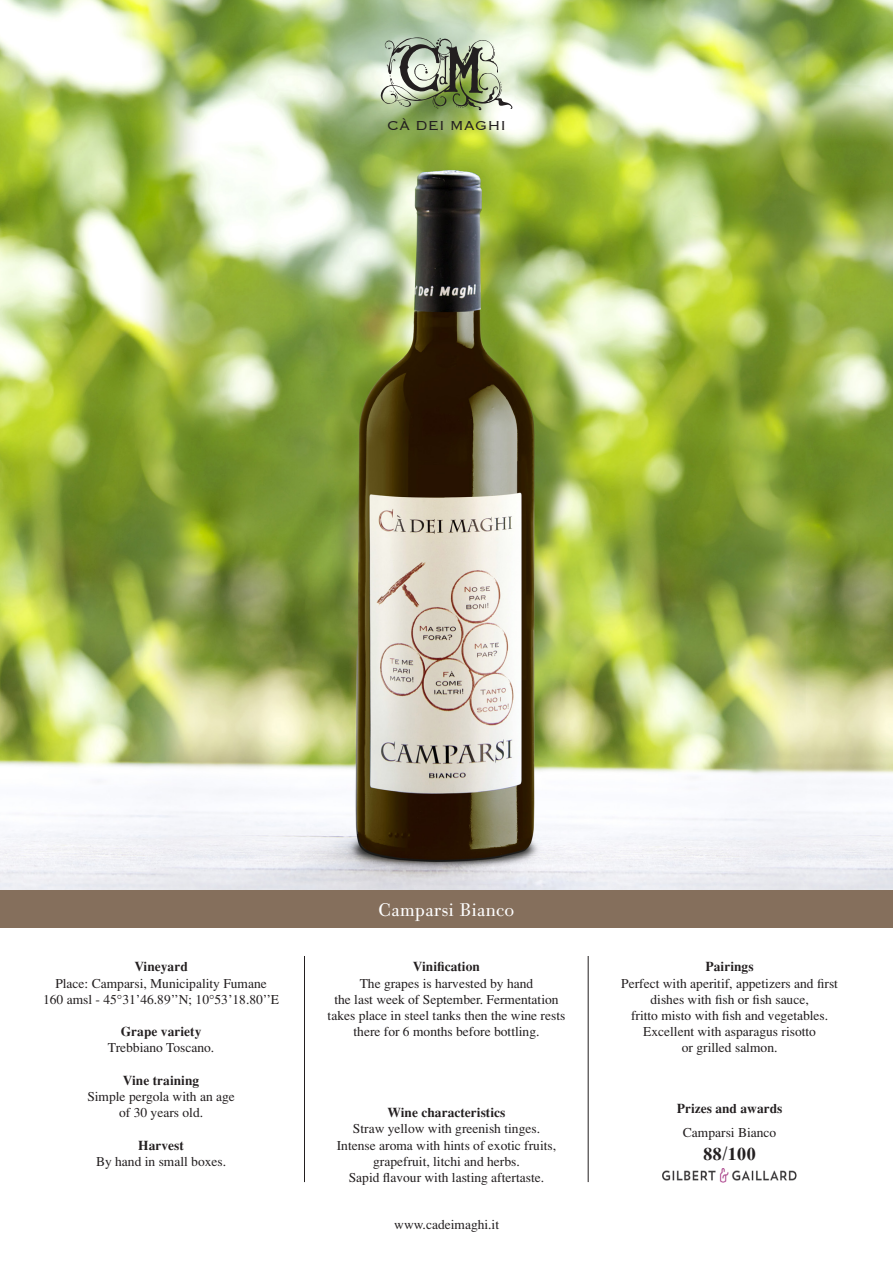
<style>
.page{position:relative;width:893px;height:1263px;background:#fff}
.page>*{position:absolute;margin:0;border:0;box-sizing:border-box;transform-origin:0 0}
.t1{font:18px "Bodoni Old Face BE";letter-spacing:.025em;color:#fff}
.t2{font:700 18px "Times";color:#231f20}
.t3{font:300 16.95px "Copperplate";color:#231f20}
.t4{font:13.5px/16.2px "Times";color:#231f20;text-align:center}
.t5{font:700 13.5px "Times";color:#231f20}
</style>
<div class="page">
<img style="left:0;top:0;width:893px;height:890px">
<svg style="left:380px;top:37px;width:132px;height:73px;background:#a3af95"></svg>
<div style="left:0;top:890px;width:893px;height:38px;background:#856f5c"></div>
<hr style="left:304px;top:956px;width:1px;height:226px;background:#231f20">
<hr style="left:588px;top:956px;width:1px;height:226px;background:#231f20">
<img style="left:662px;top:1169px;width:135px;height:13px">
<p class="t3" style="left:387px;top:114px;width:121px">CÀ DEI MAGHI</p>
<p class="t5" style="left:134px;top:958px;width:55px">Vineyard</p>
<p class="t4" style="left:55px;top:975px;width:213px">Place: Camparsi, Municipality Fumane</p>
<p class="t4" style="left:43px;top:991px;width:238px">160 amsl - 45°31’46.89’’N; 10°53’18.80’’E</p>
<p class="t5" style="left:121px;top:1023px;width:82px">Grape variety</p>
<p class="t4" style="left:108px;top:1040px;width:108px">Trebbiano Toscano.</p>
<p class="t5" style="left:123px;top:1072px;width:78px">Vine training</p>
<p class="t4" style="left:87px;top:1088px;width:149px">Simple pergola with an age</p>
<p class="t4" style="left:119px;top:1104px;width:85px">of 30 years old.</p>
<p class="t5" style="left:138px;top:1137px;width:47px">Harvest</p>
<p class="t4" style="left:96px;top:1153px;width:132px">By hand in small boxes.</p>
<p class="t1" style="left:379px;top:898px;width:137px">Camparsi Bianco</p>
<p class="t5" style="left:413px;top:958px;width:69px">Vinification</p>
<p class="t4" style="left:360px;top:975px;width:175px">The grapes is harvested by hand</p>
<p class="t4" style="left:328px;top:991px;width:239px">the last week of September. Fermentation takes place in steel tanks then the wine rests there for 6 months before bottling.</p>
<p class="t5" style="left:388px;top:1104px;width:119px">Wine characteristics</p>
<p class="t4" style="left:353px;top:1121px;width:189px">Straw yellow with greenish tinges.</p>
<p class="t4" style="left:337px;top:1137px;width:221px">Intense aroma with hints of exotic fruits, grapefruit, litchi and herbs.</p>
<p class="t4" style="left:349px;top:1169px;width:197px">Sapid flavour with lasting aftertaste.</p>
<p class="t4" style="left:394px;top:1216px;width:106px">www.cadeimaghi.it</p>
<p class="t5" style="left:706px;top:958px;width:50px">Pairings</p>
<p class="t4" style="left:621px;top:975px;width:218px">Perfect with aperitif, appetizers and first dishes with fish or fish sauce,</p>
<p class="t4" style="left:631px;top:1007px;width:199px">fritto misto with fish and vegetables.<br>Excellent with asparagus risotto</p>
<p class="t4" style="left:682px;top:1040px;width:97px">or grilled salmon.</p>
<p class="t5" style="left:677px;top:1100px;width:107px">Prizes and awards</p>
<p class="t4" style="left:683px;top:1124px;width:95px">Camparsi Bianco</p>
<p class="t2" style="left:703px;top:1142px;width:54px">88/100</p>
</div>
